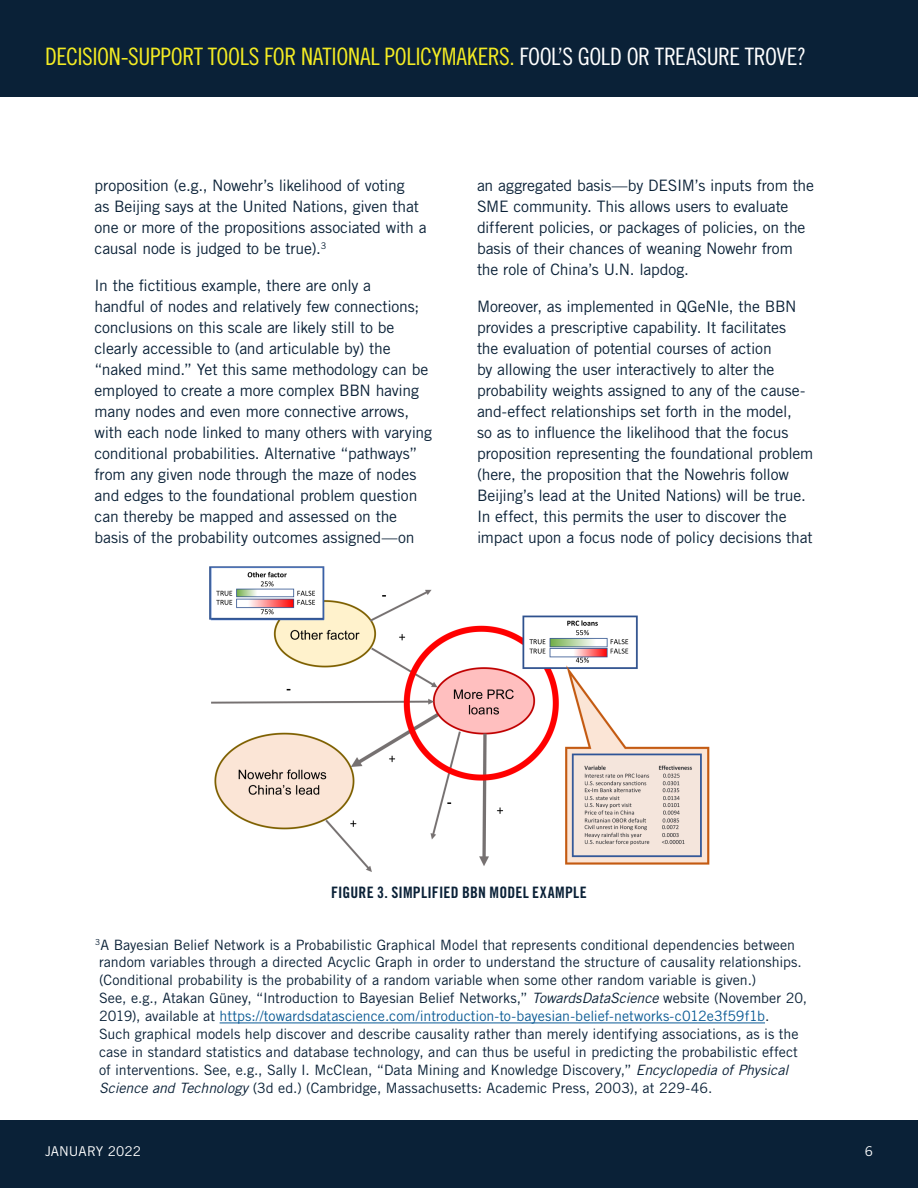
<style>
.page{position:relative;width:918px;height:1188px;background:#fff}
.page>*{position:absolute;margin:0;border:0;box-sizing:border-box;transform-origin:0 0}
.t1{font:24px "Trade Gothic LT Pro Cn 18";letter-spacing:-.015em;color:#f4ec23}
.t2{font:15.75px/21px "Trade Gothic LT Pro";letter-spacing:-.01em;color:#0a2137}
.t3{font:15.75px "Trade Gothic LT Pro Bd Cn 20";letter-spacing:.01em;color:#0a2137}
.t4{font:14.25px/18px "Trade Gothic LT Pro";color:#0a2137}
.t5{font:13.5px "Trade Gothic LT Pro";letter-spacing:.005em;color:#fff}
.s1{color:#fff}
.s2{font-style:italic}
.s3{color:#0d5c96}
</style>
<div class="page">
<div style="left:0;top:1120px;width:918px;height:68px;background:#0a2137"></div>
<div style="left:0;top:0;width:918px;height:97px;background:#0a2137"></div>
<img style="left:209px;top:566px;width:501px;height:306px">
<hr style="left:220px;top:1023px;width:545px;height:1px;background:#0d5c96">
<h1 class="t1" style="left:45px;top:43px;width:763px">DECISION-SUPPORT TOOLS FOR NATIONAL POLICYMAKERS. <span class="s1">FOOL’S GOLD OR TREASURE TROVE?</span></h1>
<p class="t2" style="left:94px;top:175px;width:334px">proposition (e.g., Nowehr’s likelihood of voting<br>as Beijing says at the United Nations, given that one or more of the propositions associated with a causal node is judged to be true).<sup>3</sup></p>
<p class="t2" style="left:94px;top:275px;width:339px">In the fictitious example, there are only a<br>handful of nodes and relatively few connections; conclusions on this scale are likely still to be clearly accessible to (and articulable by) the “naked mind.” Yet this same methodology can be employed to create a more complex BBN having many nodes and even more connective arrows, with each node linked to many others with varying conditional probabilities. Alternative “pathways” from any given node through the maze of nodes and edges to the foundational problem question can thereby be mapped and assessed on the basis of the probability outcomes assigned—on</p>
<p class="t2" style="left:477px;top:175px;width:339px">an aggregated basis—by DESIM’s inputs from the SME community. This allows users to evaluate different policies, or packages of policies, on the basis of their chances of weaning Nowehr from the role of China’s U.N. lapdog.</p>
<p class="t2" style="left:477px;top:296px;width:338px">Moreover, as implemented in QGeNIe, the BBN provides a prescriptive capability. It facilitates<br>the evaluation of potential courses of action<br>by allowing the user interactively to alter the probability weights assigned to any of the cause&shy;and-effect relationships set forth in the model,<br>so as to influence the likelihood that the focus proposition representing the foundational problem (here, the proposition that the Nowehris follow Beijing’s lead at the United Nations) will be true.<br>In effect, this permits the user to discover the impact upon a focus node of policy decisions that</p>
<p class="t3" style="left:331px;top:883px;width:257px">FIGURE 3. SIMPLIFIED BBN MODEL EXAMPLE</p>
<p class="t4" style="left:95px;top:935px;width:713px"><sup>3</sup>A Bayesian Belief Network is a Probabilistic Graphical Model that represents conditional dependencies between random variables through a directed Acyclic Graph in order to understand the structure of causality relationships. (Conditional probability is the probability of a random variable when some other random variable is given.)<br>See, e.g., Atakan Güney, “Introduction to Bayesian Belief Networks,” <span class="s2">TowardsDataScience</span> website (November 20, 2019), available at <span class="s3">https://towardsdatascience.com/introduction-to-bayesian-belief-networks-c012e3f59f1b</span>.<br>Such graphical models help discover and describe causality rather than merely identifying associations, as is the case in standard statistics and database technology, and can thus be useful in predicting the probabilistic effect of interventions. See, e.g., Sally I. McClean, “Data Mining and Knowledge Discovery,” <span class="s2">Encyclopedia of Physical Science and Technology</span> (3d ed.) (Cambridge, Massachusetts: Academic Press, 2003), at 229-46.</p>
<p class="t5" style="left:45px;top:1143px;width:98px">JANUARY 2022</p>
<p class="t5" style="left:865px;top:1143px;width:10px">6</p>
</div>
